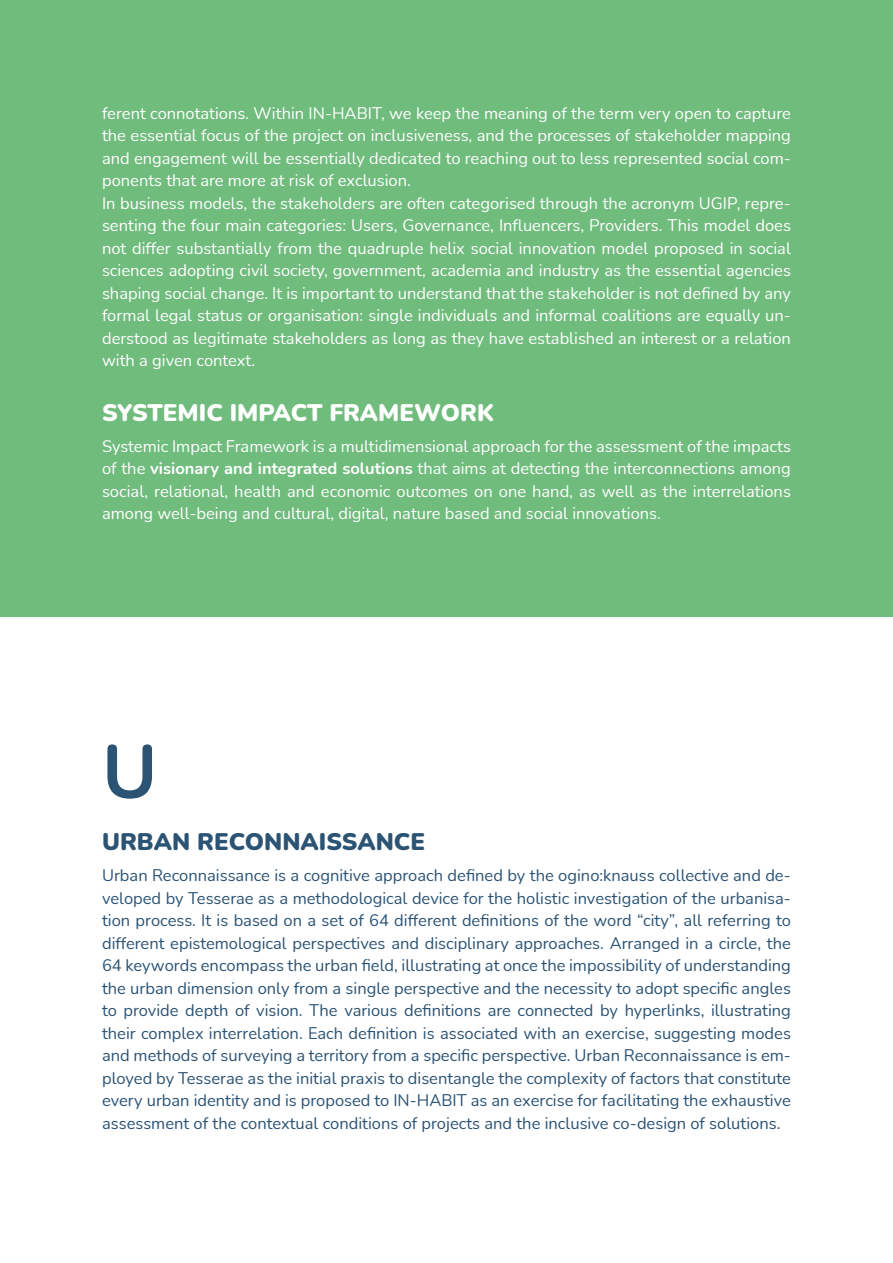
<style>
.page{position:relative;width:893px;height:1263px;background:#fff}
.page>*{position:absolute;margin:0;border:0;box-sizing:border-box;transform-origin:0 0}
.LETTER{font:700 75px "Nunito";color:#2b5374}
.WORD{font:900 24px "Nunito";color:#fff}
.WORD-2{font:900 24px "Nunito";color:#2b5374}
.t1{font:16.5px/22.5px "Nunito";color:#fff;text-align:justify}
.t2{font:16.5px/22.5px "Nunito";color:#2b5374;text-align:justify}
.s1{font-weight:700}
</style>
<div class="page">
<div style="left:0;top:0;width:893px;height:617px;background:#70bc7d"></div>
<p class="t1" style="left:102px;top:101px;width:690px">ferent connotations. Within IN-HABIT, we keep the meaning of the term very open to capture the essential focus of the project on inclusiveness, and the processes of stakeholder mapping and engagement will be essentially dedicated to reaching out to less represented social com&shy;ponents that are more at risk of exclusion.</p>
<p class="t1" style="left:102px;top:191px;width:690px">In business models, the stakeholders are often categorised through the acronym UGIP, repre&shy;senting the four main categories: Users, Governance, Influencers, Providers. This model does not differ substantially from the quadruple helix social innovation model proposed in social sciences adopting civil society, government, academia and industry as the essential agencies shaping social change. It is important to understand that the stakeholder is not defined by any formal legal status or organisation: single individuals and informal coalitions are equally un&shy;derstood as legitimate stakeholders as long as they have established an interest or a relation with a given context.</p>
<p class="WORD" style="left:102px;top:395px;width:394px">SYSTEMIC IMPACT FRAMEWORK</p>
<p class="t1" style="left:102px;top:434px;width:690px">Systemic Impact Framework is a multidimensional approach for the assessment of the impacts of the <span class="s1">visionary and integrated solutions</span> that aims at detecting the interconnections among social, relational, health and economic outcomes on one hand, as well as the interrelations among well-being and cultural, digital, nature based and social innovations.</p>
<p class="LETTER" style="left:102px;top:719px;width:57px">U</p>
<p class="WORD-2" style="left:102px;top:825px;width:325px">URBAN RECONNAISSANCE</p>
<p class="t2" style="left:102px;top:863px;width:690px">Urban Reconnaissance is a cognitive approach defined by the ogino:knauss collective and de&shy;veloped by Tesserae as a methodological device for the holistic investigation of the urbanisa&shy;tion process. It is based on a set of 64 different definitions of the word “city”, all referring to different epistemological perspectives and disciplinary approaches. Arranged in a circle, the 64 keywords encompass the urban field, illustrating at once the impossibility of understanding the urban dimension only from a single perspective and the necessity to adopt specific angles to provide depth of vision. The various definitions are connected by hyperlinks, illustrating their complex interrelation. Each definition is associated with an exercise, suggesting modes and methods of surveying a territory from a specific perspective. Urban Reconnaissance is em&shy;ployed by Tesserae as the initial praxis to disentangle the complexity of factors that constitute every urban identity and is proposed to IN-HABIT as an exercise for facilitating the exhaustive assessment of the contextual conditions of projects and the inclusive co-design of solutions.</p>
</div>
